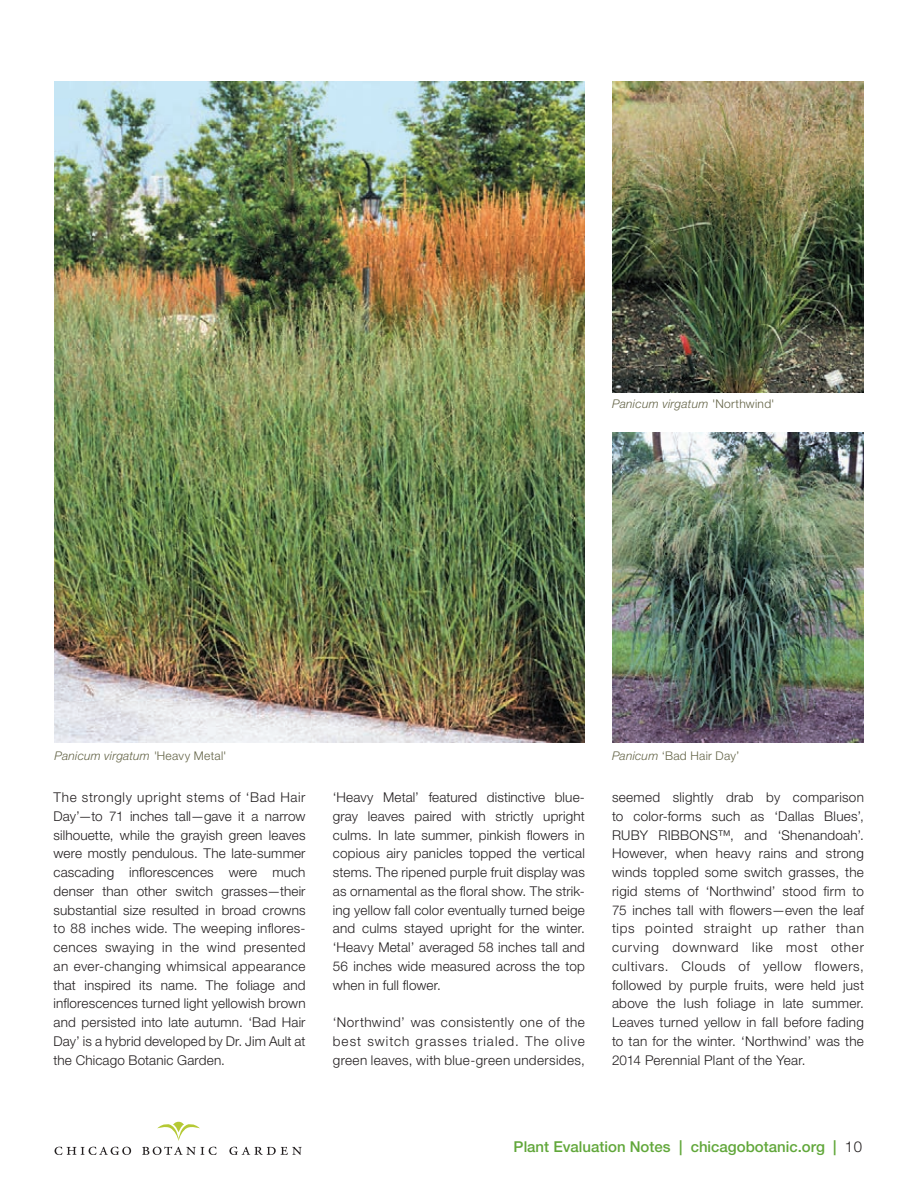
<style>
.page{position:relative;width:918px;height:1188px;background:#fff}
.page>*{position:absolute;margin:0;border:0;box-sizing:border-box;transform-origin:0 0}
.t1{font:500 15px "Helvetica Neue LT Std";color:#61a73a}
.t2{font:300 13.5px/18.8px "Helvetica Neue LT Std";letter-spacing:.015em;color:#231f20;text-align:justify}
.t3{font:italic 300 12px "Helvetica Neue LT Std";letter-spacing:.02em;color:#636346}
.t4{font:300 12px "Helvetica Neue LT Std";letter-spacing:.025em;color:#636346}
.s1{font-style:normal}
.s2{font-style:italic}
.s3{font-weight:300;color:#231f20}
</style>
<div class="page">
<svg style="left:55px;top:1147px;width:76px;height:8px"></svg>
<svg style="left:142px;top:1147px;width:75px;height:8px"></svg>
<svg style="left:229px;top:1147px;width:73px;height:8px"></svg>
<svg style="left:157px;top:1122px;width:43px;height:19px"></svg>
<img style="left:55px;top:81px;width:530px;height:662px">
<img style="left:612px;top:81px;width:252px;height:311px">
<img style="left:612px;top:432px;width:252px;height:311px">
<p class="t3" style="left:612px;top:396px;width:164px">Panicum virgatum <span class="s1">'Northwind'</span></p>
<p class="t3" style="left:55px;top:749px;width:174px">Panicum virgatum '<span class="s1">Heavy Metal'</span></p>
<p class="t2" style="left:54px;top:788px;width:254px">The strongly upright stems of ‘Bad Hair Day’—to 71 inches tall—gave it a narrow silhouette, while the grayish green leaves were mostly pendulous. The late-summer cascading inflorescences were much denser than other switch grasses—their substantial size resulted in broad crowns to 88 inches wide. The weeping inflores&shy;cences swaying in the wind presented an ever-changing whimsical appearance that inspired its name. The foliage and inflorescences turned light yellowish brown and persisted into late autumn. ‘Bad Hair Day’ is a hybrid developed by Dr. Jim Ault at the Chicago Botanic Garden.</p>
<p class="t2" style="left:333px;top:788px;width:254px">‘Heavy Metal’ featured distinctive blue&shy;gray leaves paired with strictly upright culms. In late summer, pinkish flowers in copious airy panicles topped the vertical stems. The ripened purple fruit display was as ornamental as the floral show. The strik&shy;ing yellow fall color eventually turned beige and culms stayed upright for the winter. ‘Heavy Metal’ averaged 58 inches tall and 56 inches wide measured across the top when in full flower.</p>
<p class="t2" style="left:333px;top:1013px;width:254px">‘Northwind’ was consistently one of the best switch grasses trialed. The olive green leaves, with blue-green undersides,</p>
<p class="t4" style="left:612px;top:749px;width:129px"><span class="s2">Panicum</span> ‘Bad Hair Day’</p>
<p class="t2" style="left:612px;top:788px;width:254px">seemed slightly drab by comparison to color-forms such as ‘Dallas Blues’, RUBY RIBBONS™, and ‘Shenandoah’.<br>However, when heavy rains and strong winds toppled some switch grasses, the rigid stems of ‘Northwind’ stood firm to 75 inches tall with flowers—even the leaf tips pointed straight up rather than curving downward like most other cultivars. Clouds of yellow flowers, followed by purple fruits, were held just above the lush foliage in late summer.<br>Leaves turned yellow in fall before fading to tan for the winter. ‘Northwind’ was the 2014 Perennial Plant of the Year.</p>
<p class="t1" style="left:514px;top:1138px;width:350px">Plant Evaluation Notes | chicagobotanic.org | <span class="s3">10</span></p>
</div>
